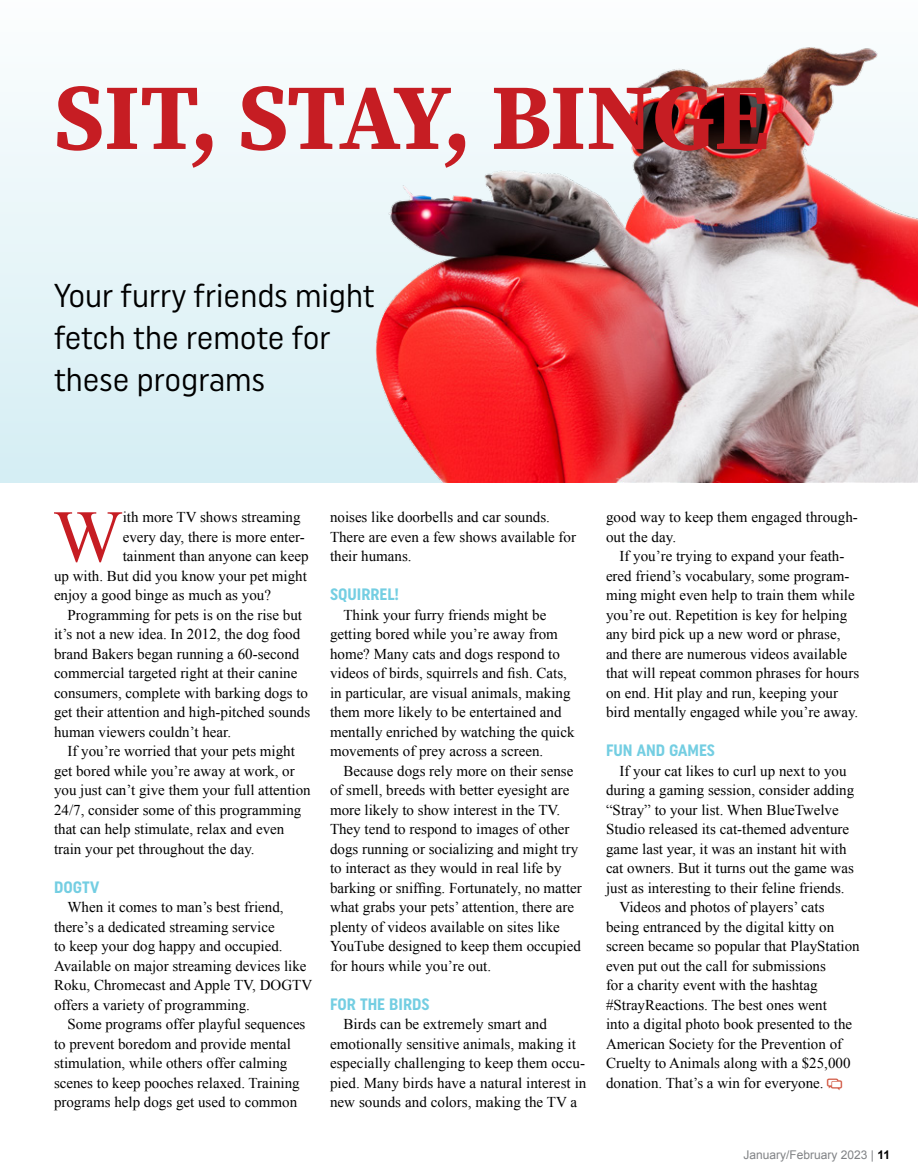
<style>
.page{position:relative;width:918px;height:1175px;background:#fff}
.page>*{position:absolute;margin:0;border:0;box-sizing:border-box;transform-origin:0 0}
.RTM_Headline{font:700 93px "Source Serif Pro";letter-spacing:-.015em;color:#c61d23}
.RTM_Drop_Cap{font:73.95px "Times New Roman";color:#c61d23}
.RTM_Subhead{font:33px/42px "Uniform Condensed";color:#000}
.RTM_Subhead_in_Body{font:700 16.5px "Uniform Condensed";color:#74cee2}
.RTM_Body_Copy{font:15px/19.5px "Times New Roman";color:#000}
.RTM_Drop_Cap-2{font:15px "Times New Roman";color:#000}
.t1{font:12px "Arial";color:#808285}
.s1{font-weight:700;color:#000}
</style>
<div class="page">
<div style="left:0;top:0;width:918px;height:482px;background:linear-gradient(to bottom,#fcfdfe,#d5eef4)"></div>
<img style="left:246px;top:0;width:672px;height:482px">
<img style="left:0;top:0;width:1px;height:418px">
<p class="RTM_Headline" style="left:54px;top:53px;width:717px">SIT, STAY, BINGE</p>
<p class="RTM_Subhead" style="left:54px;top:274px;width:322px">Your furry friends might fetch the remote for these programs</p>
<p class="RTM_Drop_Cap" style="left:53px;top:487px;width:71px">W</p>
<p class="RTM_Drop_Cap-2" style="left:123px;top:507px;width:179px">ith more TV shows streaming</p>
<p class="RTM_Drop_Cap-2" style="left:123px;top:526px;width:183px">every day, there is more enter-</p>
<p class="RTM_Drop_Cap-2" style="left:123px;top:546px;width:187px">tainment than anyone can keep</p>
<p class="RTM_Drop_Cap-2" style="left:54px;top:565px;width:254px">up with. But did you know your pet might</p>
<p class="RTM_Drop_Cap-2" style="left:54px;top:585px;width:219px">enjoy a good binge as much as you?</p>
<p class="RTM_Body_Copy" style="left:54px;top:605px;width:258px;text-indent:14px">Programming for pets is on the rise but it’s not a new idea. In 2012, the dog food brand Bakers began running a 60-second commercial targeted right at their canine consumers, complete with barking dogs to get their attention and high-pitched sounds human viewers couldn’t hear.</p>
<p class="RTM_Body_Copy" style="left:54px;top:741px;width:258px;text-indent:14px">If you’re worried that your pets might get bored while you’re away at work, or you just can’t give them your full attention 24/7, consider some of this programming that can help stimulate, relax and even train your pet throughout the day.</p>
<p class="RTM_Subhead_in_Body" style="left:54px;top:877px;width:47px">DOGTV</p>
<p class="RTM_Body_Copy" style="left:54px;top:897px;width:260px;text-indent:14px">When it comes to man’s best friend, there’s a dedicated streaming service<br>to keep your dog happy and occupied.<br>Available on major streaming devices like Roku, Chromecast and Apple TV, DOGTV offers a variety of programming.</p>
<p class="RTM_Body_Copy" style="left:54px;top:1014px;width:253px;text-indent:14px">Some programs offer playful sequences to prevent boredom and provide mental stimulation, while others offer calming scenes to keep pooches relaxed. Training programs help dogs get used to common</p>
<p class="RTM_Body_Copy" style="left:330px;top:507px;width:248px">noises like doorbells and car sounds.<br>There are even a few shows available for their humans.</p>
<p class="RTM_Subhead_in_Body" style="left:330px;top:584px;width:71px">SQUIRREL!</p>
<p class="RTM_Body_Copy" style="left:330px;top:605px;width:246px;text-indent:14px">Think your furry friends might be getting bored while you’re away from home? Many cats and dogs respond to videos of birds, squirrels and fish. Cats, in particular, are visual animals, making them more likely to be entertained and mentally enriched by watching the quick movements of prey across a screen.</p>
<p class="RTM_Body_Copy" style="left:330px;top:761px;width:253px;text-indent:14px">Because dogs rely more on their sense of smell, breeds with better eyesight are more likely to show interest in the TV.<br>They tend to respond to images of other dogs running or socializing and might try to interact as they would in real life by barking or sniffing. Fortunately, no matter what grabs your pets’ attention, there are plenty of videos available on sites like YouTube designed to keep them occupied for hours while you’re out.</p>
<p class="RTM_Subhead_in_Body" style="left:330px;top:994px;width:101px">FOR THE BIRDS</p>
<p class="RTM_Body_Copy" style="left:330px;top:1014px;width:258px;text-indent:14px">Birds can be extremely smart and emotionally sensitive animals, making it especially challenging to keep them occu&shy;pied. Many birds have a natural interest in new sounds and colors, making the TV a</p>
<p class="RTM_Body_Copy" style="left:606px;top:507px;width:254px">good way to keep them engaged through&shy;out the day.</p>
<p class="RTM_Body_Copy" style="left:606px;top:546px;width:255px;text-indent:14px">If you’re trying to expand your feath&shy;ered friend’s vocabulary, some program&shy;ming might even help to train them while you’re out. Repetition is key for helping any bird pick up a new word or phrase, and there are numerous videos available that will repeat common phrases for hours on end. Hit play and run, keeping your bird mentally engaged while you’re away.</p>
<p class="RTM_Subhead_in_Body" style="left:606px;top:740px;width:111px">FUN AND GAMES</p>
<p class="RTM_Body_Copy" style="left:606px;top:761px;width:250px;text-indent:14px">If your cat likes to curl up next to you during a gaming session, consider adding “Stray” to your list. When BlueTwelve Studio released its cat-themed adventure game last year, it was an instant hit with cat owners. But it turns out the game was just as interesting to their feline friends.</p>
<p class="RTM_Body_Copy" style="left:606px;top:897px;width:255px;text-indent:14px">Videos and photos of players’ cats being entranced by the digital kitty on screen became so popular that PlayStation even put out the call for submissions<br>for a charity event with the hashtag #StrayReactions. The best ones went<br>into a digital photo book presented to the American Society for the Prevention of Cruelty to Animals along with a $25,000 donation. That’s a win for everyone.</p>
<p class="t1" style="left:744px;top:1146px;width:148px">January/February 2023 | <span class="s1">11</span></p>
</div>
